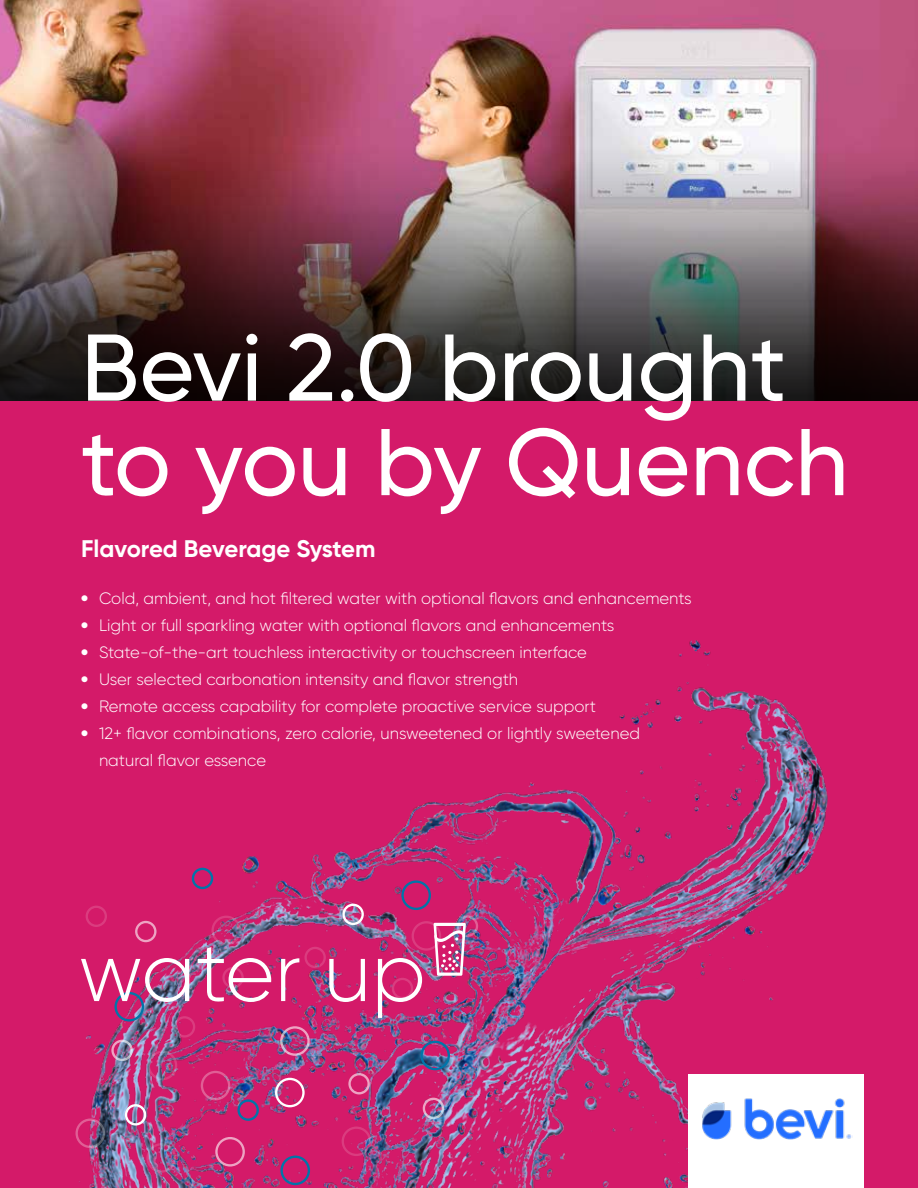
<style>
.page{position:relative;width:918px;height:1188px;background:#fff}
.page>*{position:absolute;margin:0;border:0;box-sizing:border-box;transform-origin:0 0}
.t1{font:500 94.5px/94.5px "Gilroy";color:#fff}
.t2{font:700 24px "Gilroy";letter-spacing:-.005em;color:#fff}
.t3{font:300 16.5px/27px "Gilroy";color:#fff}
.s1{font-weight:800}
</style>
<div class="page">
<div style="left:0;top:401px;width:918px;height:787px;background:#d41a69"></div>
<img style="left:75px;top:640px;width:753px;height:548px">
<svg style="left:423px;top:1098px;width:21px;height:21px"></svg>
<svg style="left:192px;top:868px;width:21px;height:21px"></svg>
<svg style="left:420px;top:1041px;width:30px;height:29px"></svg>
<img style="left:76px;top:904px;width:295px;height:281px">
<img style="left:378px;top:880px;width:100px;height:138px">
<img style="left:0;top:0;width:918px;height:138px">
<div style="left:688px;top:1074px;width:176px;height:114px;background:#fff"></div>
<img style="left:702px;top:1098px;width:150px;height:42px">
<img style="left:0;top:138px;width:918px;height:263px">
<h1 class="t1" style="left:81px;top:320px;width:769px">Bevi 2.0 brought to you by Quench</h1>
<h2 class="t2" style="left:81px;top:534px;width:296px">Flavored Beverage System</h2>
<p class="t3" style="left:81px;top:585px;width:612px"><span class="s1">•</span> Cold, ambient, and hot filtered water with optional flavors and enhancements</p>
<p class="t3" style="left:81px;top:612px;width:535px"><span class="s1">•</span> Light or full sparkling water with optional flavors and enhancements</p>
<p class="t3" style="left:81px;top:639px;width:507px"><span class="s1">•</span> State-of-the-art touchless interactivity or touchscreen interface</p>
<p class="t3" style="left:81px;top:666px;width:439px"><span class="s1">•</span> User selected carbonation intensity and flavor strength</p>
<p class="t3" style="left:81px;top:693px;width:517px"><span class="s1">•</span> Remote access capability for complete proactive service support</p>
<p class="t3" style="left:99px;top:720px;width:543px;text-indent:-18px"><span class="s1">•</span> 12+ flavor combinations, zero calorie, unsweetened or lightly sweetened natural flavor essence</p>
</div>
